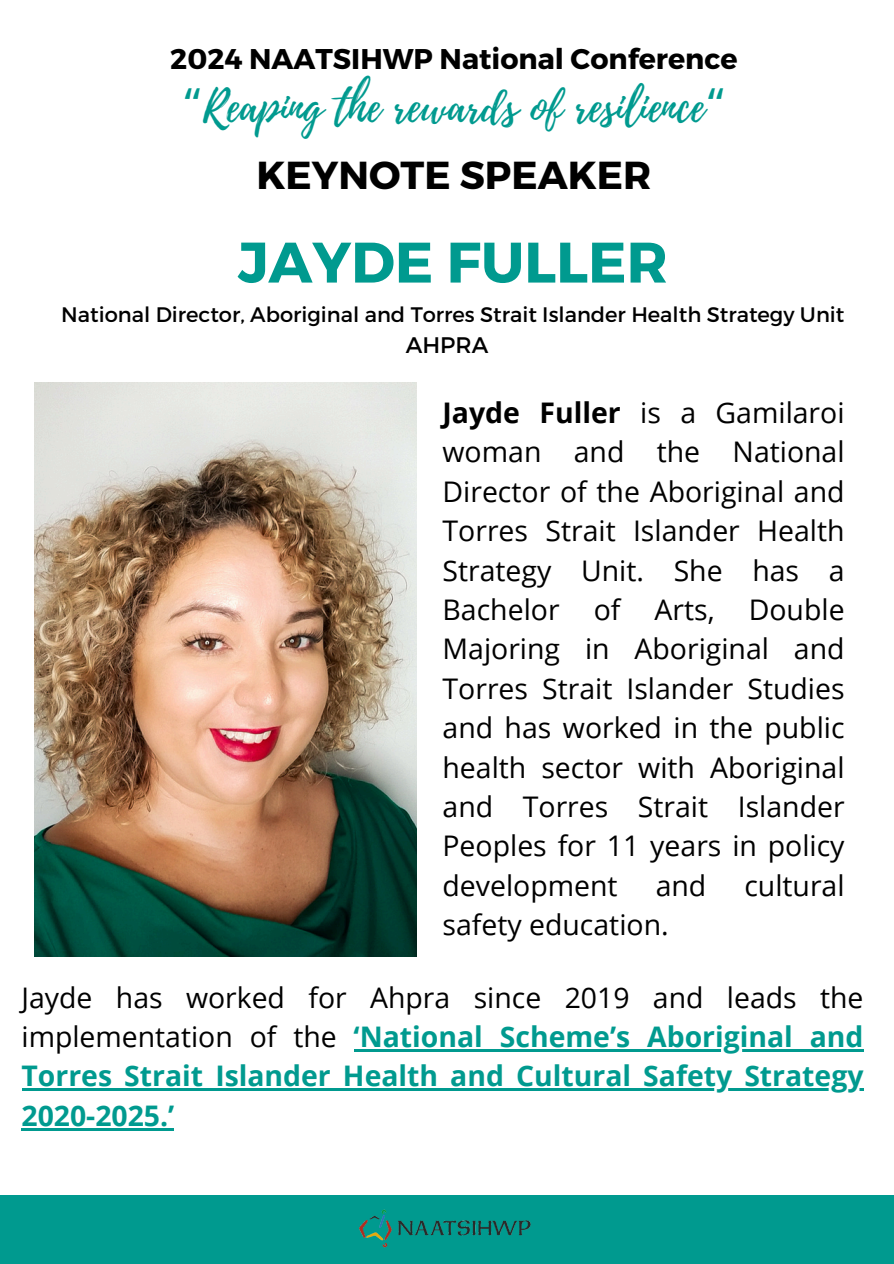
<style>
.page{position:relative;width:894px;height:1264px;background:#fff}
.page>*{position:absolute;margin:0;border:0;box-sizing:border-box;transform-origin:0 0}
.t1{font:700 57px "Montserrat";color:#009a8f}
.t2{font:43.5px "Playlist Script";color:#009a8f}
.t3{font:700 39px "Montserrat";color:#000}
.t4{font:700 28.5px "Montserrat";color:#000}
.t5{font:28.35px/39.3px "Open Sans";color:#000}
.t6{font:700 28.35px/39.3px "Open Sans";color:#009a8f}
.t7{font:22.5px "Montserrat";color:#000}
.t8{font:21px "Montserrat";color:#000}
.s1{font-family:"Noto Sans Gurmukhi"}
.s2{font-weight:700}
</style>
<div class="page">
<div style="left:0;top:1195px;width:893px;height:68px;background:#009a8f"></div>
<img style="left:359px;top:1209px;width:172px;height:39px">
<img style="left:34px;top:383px;width:383px;height:573px">
<hr style="left:353px;top:1049px;width:510px;height:2px;background:#009a8f">
<hr style="left:22px;top:1088px;width:841px;height:2px;background:#009a8f">
<hr style="left:22px;top:1127px;width:152px;height:3px;background:#009a8f">
<p class="t4" style="left:170px;top:40px;width:568px">2024 NAATSIHWP National Conference</p>
<p class="t2" style="left:181px;top:75px;width:546px"><span class="s1">“</span>Reaping the rewards of resilience<span class="s1">“</span></p>
<p class="t3" style="left:256px;top:149px;width:396px">KEYNOTE SPEAKER</p>
<p class="t1" style="left:238px;top:225px;width:431px">JAYDE FULLER</p>
<p class="t8" style="left:61px;top:301px;width:784px">National Director, Aboriginal and Torres Strait Islander Health Strategy Unit</p>
<p class="t7" style="left:405px;top:331px;width:84px">AHPRA</p>
<h2 class="t5" style="left:442px;top:392px;width:403px;text-align:justify"><span class="s2">Jayde Fuller</span> is a Gamilaroi woman and the National Director of the Aboriginal and Torres Strait Islander Health Strategy Unit. She has a Bachelor of Arts, Double Majoring in Aboriginal and Torres Strait Islander Studies and has worked in the public health sector with Aboriginal and Torres Strait Islander Peoples for 11 years in policy development</h2>
<h2 class="t5" style="left:655px;top:865px;width:52px">and</h2>
<h2 class="t5" style="left:744px;top:865px;width:102px">cultural</h2>
<h2 class="t5" style="left:442px;top:904px;width:227px">safety education.</h2>
<p class="t5" style="left:22px;top:976px;width:843px">Jayde has worked for Ahpra since 2019 and leads the implementation of the</p>
<p class="t6" style="left:353px;top:1016px;width:511px">‘National Scheme’s Aboriginal and</p>
<h2 class="t6" style="left:22px;top:1055px;width:843px">Torres Strait Islander Health and Cultural Safety Strategy<br>2020-2025.’</h2>
</div>
